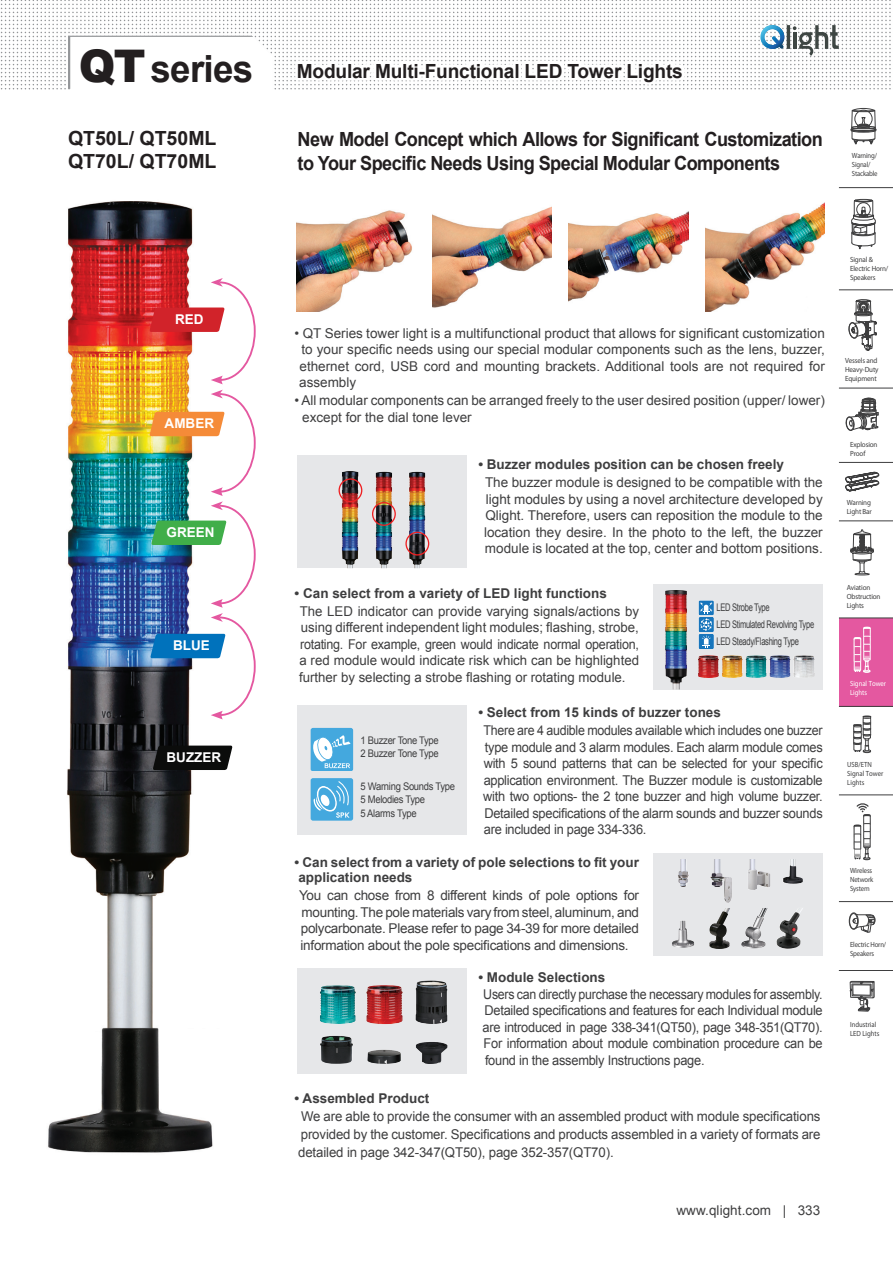
<style>
.page{position:relative;width:893px;height:1263px;background:#fff}
.page>*{position:absolute;margin:0;border:0;box-sizing:border-box;transform-origin:0 0}
.t1{font:700 19.5px/23.4px "Arial";letter-spacing:-.03em;color:#231f20;scale:.93 1}
.t2{font:700 19.5px "Arial";letter-spacing:-.01em;color:#231f20}
.t3{font:700 19.5px/23.4px "Arial";color:#231f20}
.t4{font:13.5px/16.5px "Arial";color:#3e3e3f;text-align:justify}
.t5{font:13.5px/16.5px "Arial";color:#3e3e3f;text-align:justify;scale:.92 1}
.t6{font:700 13.5px/15px "Arial";color:#3e3e3f}
.t7{font:700 13.5px "Arial";color:#fff}
.t8{font:10.5px/13.5px "Arial";letter-spacing:-.04em;color:#3e3e3f;scale:.9 1}
.t9{font:10.5px/16.8px "Arial";letter-spacing:-.04em;color:#3e3e3f;scale:.72 1}
.t10{font:condensed 7.5px/9px "Helvetica Neue LT Pro";letter-spacing:-.02em;color:#3e3e3f;scale:.95 1}
.t11{font:condensed 7.5px/9px "Helvetica Neue LT Pro";letter-spacing:-.02em;color:#3e3e3f;scale:.9 1}
.t12{font:condensed 7.5px/9px "Helvetica Neue LT Pro";color:#3e3e3f;scale:.9 1}
.t13{font:condensed 7.5px/9px "Helvetica Neue LT Pro";color:#fff;scale:.9 1}
.s1{font-weight:900;font-size:45px}
.s2{font-size:37.5px}
</style>
<div class="page">
<div style="left:839px;top:618px;width:54px;height:88px;background:#e458a0"></div>
<svg style="left:845px;top:387px;width:35px;height:44px"></svg>
<svg style="left:845px;top:472px;width:34px;height:19px"></svg>
<svg style="left:853px;top:716px;width:18px;height:38px"></svg>
<svg style="left:854px;top:627px;width:17px;height:46px"></svg>
<svg style="left:851px;top:108px;width:25px;height:36px"></svg>
<svg style="left:848px;top:199px;width:29px;height:152px"></svg>
<svg style="left:850px;top:529px;width:24px;height:46px"></svg>
<div style="left:849px;top:913px;width:9px;height:16px;border:1px solid #3e3e3f;border-radius:50%"></div>
<svg style="left:853px;top:914px;width:22px;height:19px"></svg>
<svg style="left:850px;top:981px;width:25px;height:30px"></svg>
<svg style="left:854px;top:803px;width:17px;height:58px"></svg>
<hr style="left:839px;top:290px;width:54px;height:1px;background:#3e3e3f">
<hr style="left:839px;top:187px;width:54px;height:1px;background:#3e3e3f">
<hr style="left:839px;top:388px;width:54px;height:1px;background:#3e3e3f">
<hr style="left:839px;top:521px;width:54px;height:1px;background:#3e3e3f">
<hr style="left:839px;top:618px;width:54px;height:1px;background:#3e3e3f">
<hr style="left:839px;top:901px;width:54px;height:1px;background:#3e3e3f">
<hr style="left:839px;top:795px;width:54px;height:1px;background:#3e3e3f">
<hr style="left:839px;top:706px;width:54px;height:1px;background:#3e3e3f">
<hr style="left:839px;top:970px;width:54px;height:1px;background:#3e3e3f">
<hr style="left:839px;top:462px;width:54px;height:1px;background:#3e3e3f">
<img style="left:0;top:0;width:891px;height:90px">
<svg style="left:760px;top:25px;width:79px;height:31px"></svg>
<svg style="left:298px;top:455px;width:169px;height:113px;background:#cfcdce"></svg>
<img style="left:342px;top:471px;width:17px;height:97px">
<div style="left:298px;top:705px;width:169px;height:129px;background:#e6e7e9"></div>
<svg style="left:311px;top:728px;width:42px;height:42px;background:#73bde6"></svg>
<div style="left:311px;top:778px;width:42px;height:43px;background:#44a8de;border-radius:2px"></div>
<svg style="left:314px;top:781px;width:36px;height:37px"></svg>
<svg style="left:298px;top:968px;width:169px;height:106px;background:#cccdcf"></svg>
<div style="left:653px;top:584px;width:170px;height:105px;background:#e6e7e9"></div>
<img style="left:665px;top:591px;width:22px;height:98px">
<svg style="left:698px;top:600px;width:16px;height:49px"></svg>
<div style="left:653px;top:853px;width:170px;height:102px;background:#e6e7e9"></div>
<img style="left:48px;top:201px;width:165px;height:952px">
<img style="left:296px;top:210px;width:116px;height:101px">
<img style="left:433px;top:206px;width:119px;height:102px">
<img style="left:569px;top:211px;width:119px;height:90px">
<img style="left:705px;top:203px;width:119px;height:108px">
<svg style="left:149px;top:278px;width:107px;height:106px"></svg>
<img style="left:149px;top:390px;width:107px;height:329px">
<svg style="left:153px;top:745px;width:80px;height:25px;background:#1a1b1a"></svg>
<div style="left:338px;top:478px;width:24px;height:24px;border:1px solid #ee2123;border-radius:50%"></div>
<div style="left:372px;top:502px;width:24px;height:24px;border:1px solid #ee2123;border-radius:50%"></div>
<div style="left:405px;top:532px;width:24px;height:23px;border:1px solid #ee2123;border-radius:50%"></div>
<img style="left:722px;top:655px;width:93px;height:23px">
<img style="left:678px;top:859px;width:125px;height:90px">
<img style="left:320px;top:981px;width:127px;height:43px">
<svg style="left:68px;top:36px;width:205px;height:54px"></svg>
<svg style="left:292px;top:17px;width:398px;height:73px"></svg>
<h1 class="t2" style="left:79px;top:58px;width:605px"><span class="s1">QT</span><span class="s2">series</span> Modular Multi-Functional LED Tower Lights</h1>
<h1 class="t3" style="left:68px;top:127px;width:150px">QT50L/ QT50ML<br>QT70L/ QT70ML</h1>
<h1 class="t1" style="left:298px;top:128px;width:566px">New Model Concept which Allows for Significant Customization to Your Specific Needs Using Special Modular Components</h1>
<p class="t11" style="left:852px;top:150px;width:30px">Warning/<br>Signal/<br>Stackable</p>
<p class="t7" style="left:175px;top:310px;width:30px">RED</p>
<p class="t7" style="left:165px;top:414px;width:51px">AMBER</p>
<p class="t7" style="left:166px;top:523px;width:50px">GREEN</p>
<p class="t7" style="left:173px;top:636px;width:38px">BLUE</p>
<p class="t7" style="left:166px;top:748px;width:56px">BUZZER</p>
<p class="t4" style="left:299px;top:325px;width:527px;text-indent:-5px">• QT Series tower light is a multifunctional product that allows for significant customization to your specific needs using our special modular components such as the lens, buzzer, ethernet cord, USB cord and mounting brackets. Additional tools are not required for assembly</p>
<p class="t4" style="left:302px;top:393px;width:524px;text-indent:-8px">• All modular components can be arranged freely to the user desired position (upper/ lower) except for the dial tone lever</p>
<p class="t6" style="left:478px;top:457px;width:307px">• Buzzer modules position can be chosen freely</p>
<p class="t4" style="left:484px;top:474px;width:340px">The buzzer module is designed to be compatible with the light modules by using a novel architecture developed by Qlight. Therefore, users can reposition the module to the location they desire. In the photo to the left, the buzzer module is located at the top, center and bottom positions.</p>
<p class="t6" style="left:295px;top:586px;width:314px">• Can select from a variety of LED light functions</p>
<p class="t4" style="left:299px;top:603px;width:341px">The LED indicator can provide varying signals/actions by using different independent light modules; flashing, strobe, rotating. For example, green would indicate normal operation, a red module would indicate risk which can be highlighted further by selecting a strobe flashing or rotating module.</p>
<p class="t9" style="left:716px;top:599px;width:137px">LED Strobe Type<br>LED Stimulated Revolving Type</p>
<p class="t9" style="left:716px;top:633px;width:116px">LED Steady/Flashing Type</p>
<p class="t8" style="left:360px;top:733px;width:89px">1 Buzzer Tone Type<br>2 Buzzer Tone Type</p>
<p class="t8" style="left:360px;top:780px;width:107px">5 Warning Sounds Type<br>5 Melodies Type<br>5 Alarms Type</p>
<p class="t6" style="left:478px;top:706px;width:244px">• Select from 15 kinds of buzzer tones</p>
<p class="t5" style="left:483px;top:723px;width:370px">There are 4 audible modules available which includes one buzzer type module and 3 alarm modules. Each alarm module comes with 5 sound patterns that can be selected for your specific application environment. The Buzzer module is customizable with two options- the 2 tone buzzer and high volume buzzer.<br>Detailed specifications of the alarm sounds and buzzer sounds are included in page 334-336.</p>
<p class="t6" style="left:295px;top:855px;width:346px">• Can select from a variety of pole selections to fit your application needs</p>
<p class="t4" style="left:299px;top:887px;width:341px">You can chose from 8 different kinds of pole options for mounting. The pole materials vary from steel, aluminum, and polycarbonate. Please refer to page 34-39 for more detailed information about the pole specifications and dimensions.</p>
<p class="t6" style="left:478px;top:970px;width:129px">• Module Selections</p>
<p class="t5" style="left:483px;top:986px;width:371px">Users can directly purchase the necessary modules for assembly.<br>Detailed specifications and features for each Individual module are introduced in page 338-341(QT50), page 348-351(QT70).<br>For information about module combination procedure can be found in the assembly Instructions page.</p>
<p class="t6" style="left:295px;top:1091px;width:136px">• Assembled Product</p>
<p class="t4" style="left:298px;top:1107px;width:524px;line-height:18px">We are able to provide the consumer with an assembled product with module specifications provided by the customer. Specifications and products assembled in a variety of formats are detailed in page 342-347(QT50), page 352-357(QT70).</p>
<p class="t4" style="left:676px;top:1202px;width:145px">www.qlight.com | 333</p>
<p class="t10" style="left:850px;top:255px;width:42px">Signal &amp;<br>Electric Horn/<br>Speakers</p>
<p class="t10" style="left:845px;top:356px;width:37px">Vessels and<br>Heavy-Duty<br>Equipment</p>
<p class="t10" style="left:850px;top:440px;width:30px">Explosion<br>Proof</p>
<p class="t10" style="left:847px;top:498px;width:28px">Warning<br>Light Bar</p>
<p class="t10" style="left:847px;top:583px;width:37px">Aviation<br>Obstruction<br>Lights</p>
<p class="t13" style="left:850px;top:679px;width:42px">Signal Tower<br>Lights</p>
<p class="t12" style="left:847px;top:760px;width:42px">USB/ETN<br>Signal Tower<br>Lights</p>
<p class="t11" style="left:850px;top:866px;width:27px">Wireless<br>Network<br>System</p>
<p class="t11" style="left:850px;top:939px;width:42px">Electric Horn/<br>Speakers</p>
<p class="t12" style="left:850px;top:1020px;width:34px">Industrial<br>LED Lights</p>
</div>
